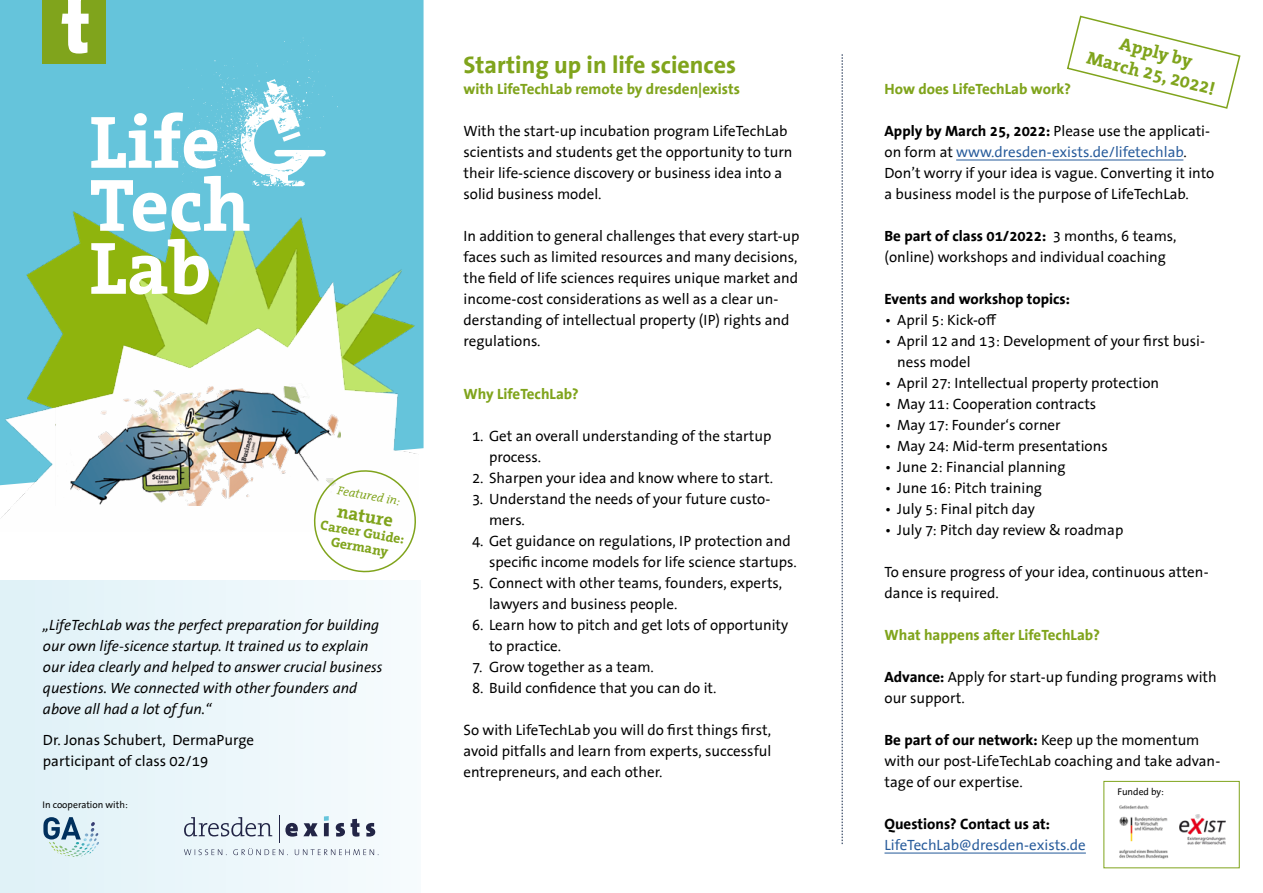
<style>
.page{position:relative;width:1263px;height:893px;background:#fff}
.page>*{position:absolute;margin:0;border:0;box-sizing:border-box;transform-origin:0 0}
.TITEL_Headline{font:700 75px "The Serif Office";color:#fff}
._01_Headline_RS_t{font:700 24px "The Sans Office";color:#80a41c}
._02_Subheadline_t{font:700 18px/21.6px "The Serif Office";color:#80a41c;text-align:center}
._04_Fließtext{font:15px/21px "The Sans Office";color:#000}
._04_Fließtext-2{font:italic 15px/21px "The Sans Office";color:#000}
._04_Fließtext-3{font:15px/21px "The Sans Office";color:#275b9b}
._01_Headline_RS_t-2{font:700 15px "The Sans Office";color:#80a41c}
._04_Fließtext-4{font:700 15px "The Sans Office";color:#80a41c}
._04_Fließtext-5{font:700 15px "The Sans Office";color:#000}
._03_Sub-Headline_RS{font:700 15px "The Sans Office";color:#80a41c}
._02_Subheadline_t-2{font:700 13.5px/15px "The Serif Office";color:#80a41c;text-align:center}
._02_Subheadline_t-3{font:italic 12px "The Serif Office";color:#80a41c}
.t1{font:9.75px "The Sans Office";color:#000}
.s1{font-weight:700;color:#000}
.s2{color:#000}
.s3{font-weight:700}
</style>
<div class="page">
<div style="left:0;top:580px;width:421px;height:313px;background:#eaf6fa"></div>
<div style="left:0;top:0;width:423px;height:281px;background:#65c4db"></div>
<svg style="left:184px;top:815px;width:194px;height:40px"></svg>
<div style="left:324px;top:823px;width:5px;height:13px;background:#222546"></div>
<svg style="left:842px;top:54px;width:1px;height:790px"></svg>
<svg style="left:44px;top:817px;width:55px;height:32px"></svg>
<div style="left:43px;top:0;width:63px;height:63px;background:#80a41c"></div>
<svg style="left:62px;top:0;width:27px;height:54px"></svg>
<img style="left:22px;top:210px;width:402px;height:239px">
<img style="left:117px;top:198px;width:301px;height:83px">
<img style="left:0;top:281px;width:419px;height:237px">
<img style="left:55px;top:384px;width:285px;height:121px">
<svg style="left:166px;top:38px;width:172px;height:153px"></svg>
<img style="left:1119px;top:805px;width:50px;height:54px">
<img style="left:1179px;top:814px;width:47px;height:31px">
<div style="left:1103px;top:781px;width:136px;height:87px;border:1px solid #80a41c"></div>
<svg style="left:309px;top:465px;width:110px;height:108px"></svg>
<hr style="left:956px;top:159px;width:227px;height:1px;background:#275b9b">
<hr style="left:884px;top:852px;width:202px;height:1px;background:#275b9b">
<svg style="left:1067px;top:15px;width:174px;height:94px"></svg>
<p class="TITEL_Headline" style="left:90px;top:101px;width:132px">Life</p>
<p class="TITEL_Headline" style="left:90px;top:164px;width:163px">Tech</p>
<p class="TITEL_Headline" style="left:90px;top:227px;width:123px">Lab</p>
<p class="_02_Subheadline_t-3" style="left:339px;top:484px;width:65px;rotate:10deg">Featured in:</p>
<p class="_02_Subheadline_t" style="left:339px;top:501px;width:58px;rotate:10deg">nature</p>
<p class="_02_Subheadline_t-2" style="left:322px;top:518px;width:86px;rotate:10deg">Career Guide:<br>Germany</p>
<p class="_04_Fließtext-2" style="left:43px;top:615px;width:341px">„LifeTechLab was the perfect preparation for building our own life-sicence startup. It trained us to explain our idea clearly and helped to answer crucial business questions. We connected with other founders and above all had a lot of fun.“</p>
<p class="_04_Fließtext" style="left:43px;top:730px;width:213px">Dr. Jonas Schubert, DermaPurge participant of class 02/19</p>
<p class="t1" style="left:43px;top:799px;width:87px">In cooperation with:</p>
<p class="_01_Headline_RS_t" style="left:463px;top:51px;width:274px">Starting up in life sciences</p>
<p class="_01_Headline_RS_t-2" style="left:463px;top:80px;width:278px">with LifeTechLab remote by dresden|exists</p>
<p class="_04_Fließtext" style="left:463px;top:121px;width:331px">With the start-up incubation program LifeTechLab scientists and students get the opportunity to turn their life-science discovery or business idea into a solid business model.</p>
<p class="_04_Fließtext" style="left:463px;top:226px;width:337px">In addition to general challenges that every start-up faces such as limited resources and many decisions, the field of life sciences requires unique market and income-cost considerations as well as a clear un&shy;derstanding of intellectual property (IP) rights and regulations.</p>
<p class="_03_Sub-Headline_RS" style="left:463px;top:385px;width:117px">Why LifeTechLab?</p>
<p class="_04_Fließtext" style="left:489px;top:426px;width:284px;text-indent:-17px">1. Get an overall understanding of the startup process.</p>
<p class="_04_Fließtext" style="left:472px;top:468px;width:303px">2. Sharpen your idea and know where to start.</p>
<p class="_04_Fließtext" style="left:489px;top:489px;width:283px;text-indent:-17px">3. Understand the needs of your future custo&shy;mers.</p>
<p class="_04_Fließtext" style="left:489px;top:531px;width:309px;text-indent:-17px">4. Get guidance on regulations, IP protection and specific income models for life science startups.</p>
<p class="_04_Fließtext" style="left:489px;top:573px;width:295px;text-indent:-17px">5. Connect with other teams, founders, experts, lawyers and business people.</p>
<p class="_04_Fließtext" style="left:489px;top:615px;width:301px;text-indent:-17px">6. Learn how to pitch and get lots of opportunity to practice.</p>
<p class="_04_Fließtext" style="left:472px;top:657px;width:183px">7. Grow together as a team.</p>
<p class="_04_Fließtext" style="left:472px;top:678px;width:246px">8. Build confidence that you can do it.</p>
<p class="_04_Fließtext" style="left:463px;top:720px;width:309px;text-align:justify">So with LifeTechLab you will do first things first, avoid pitfalls and learn from experts, successful entrepreneurs, and each other.</p>
<p class="_02_Subheadline_t" style="left:1095px;top:26px;width:133px;rotate:14deg">Apply by<br>March 25, 2022!</p>
<p class="_01_Headline_RS_t-2" style="left:884px;top:80px;width:188px">How does LifeTechLab work?</p>
<p class="_04_Fließtext-3" style="left:884px;top:121px;width:327px"><span class="s1">Apply by March 25, 2022:</span> <span class="s2">Please use the applicati&shy;on form at</span> www.dresden-exists.de/lifetechlab<span class="s2">.</span></p>
<p class="_04_Fließtext" style="left:884px;top:163px;width:331px">Don’t worry if your idea is vague. Converting it into a business model is the purpose of LifeTechLab.</p>
<p class="_04_Fließtext" style="left:884px;top:226px;width:293px"><span class="s3">Be part of class 01/2022:</span> 3 months, 6 teams, (online) workshops and individual coaching</p>
<p class="_04_Fließtext-5" style="left:884px;top:290px;width:187px">Events and workshop topics:</p>
<p class="_04_Fließtext" style="left:884px;top:310px;width:113px">• April 5: Kick-off</p>
<p class="_04_Fließtext" style="left:897px;top:331px;width:309px;text-indent:-13px">• April 12 and 13: Development of your first busi&shy;ness model</p>
<p class="_04_Fließtext" style="left:884px;top:373px;width:276px">• April 27: Intellectual property protection</p>
<p class="_04_Fließtext" style="left:884px;top:394px;width:213px">• May 11: Cooperation contracts</p>
<p class="_04_Fließtext" style="left:884px;top:415px;width:178px">• May 17: Founder‘s corner</p>
<p class="_04_Fließtext" style="left:884px;top:436px;width:225px">• May 24: Mid-term presentations</p>
<p class="_04_Fließtext" style="left:884px;top:457px;width:183px">• June 2: Financial planning</p>
<p class="_04_Fließtext" style="left:884px;top:478px;width:159px">• June 16: Pitch training</p>
<p class="_04_Fließtext" style="left:884px;top:499px;width:152px">• July 5: Final pitch day</p>
<p class="_04_Fließtext" style="left:884px;top:520px;width:240px">• July 7: Pitch day review &amp; roadmap</p>
<p class="_04_Fließtext" style="left:884px;top:562px;width:326px">To ensure progress of your idea, continuous atten&shy;dance is required.</p>
<p class="_04_Fließtext-4" style="left:884px;top:626px;width:217px">What happens after LifeTechLab?</p>
<p class="_04_Fließtext" style="left:884px;top:667px;width:334px"><span class="s3">Advance:</span> Apply for start-up funding programs with our support.</p>
<p class="_04_Fließtext" style="left:884px;top:730px;width:337px"><span class="s3">Be part of our network:</span> Keep up the momentum with our post-LifeTechLab coaching and take advan&shy;tage of our expertise.</p>
<p class="_04_Fließtext-3" style="left:884px;top:814px;width:203px"><span class="s1">Questions? Contact us at:<br></span>LifeTechLab@dresden-exists.de</p>
<p class="t1" style="left:1117px;top:786px;width:48px">Funded by:</p>
</div>
